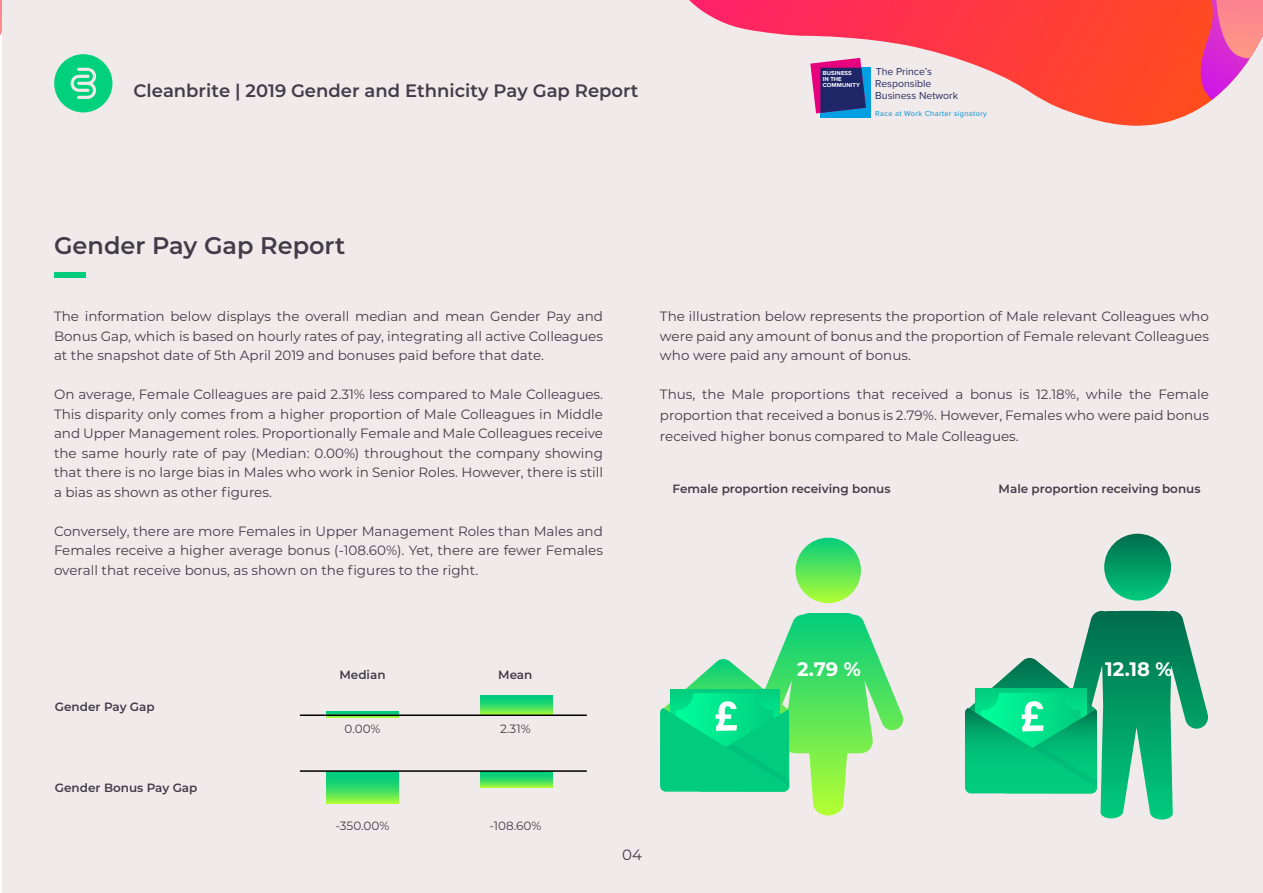
<style>
.page{position:relative;width:1263px;height:893px;background:#fff}
.page>*{position:absolute;margin:0;border:0;box-sizing:border-box;transform-origin:0 0}
.t1{font:600 24px "Montserrat";color:#423c4a}
.t2{font:700 19.5px "Montserrat";color:#fff}
.t3{font:600 18px "Montserrat";color:#423c4a}
.t4{font:15px "Montserrat";color:#423c4a}
.t5{font:13.5px/19.5px "Montserrat";color:#423c4a;text-align:justify}
.t6{font:600 12px "Montserrat";color:#423c4a}
.t7{font:12px "Montserrat";color:#423c4a}
.t8{font:10.5px/11.9px "Proxima Nova";color:#282d62}
.t9{font:500 7.5px "Proxima Nova";letter-spacing:.04em;color:#1d9dd8}
.t10{font:700 6px/12.6px "Proxima Nova";letter-spacing:.01em;color:#fff}
</style>
<div class="page">
<svg style="left:0;top:0;width:2px;height:35px"></svg>
<div style="left:2px;top:0;width:1261px;height:893px;background:#f1eaea"></div>
<svg style="left:689px;top:0;width:523px;height:126px"></svg>
<svg style="left:1144px;top:0;width:119px;height:100px;background:#f5616d"></svg>
<svg style="left:54px;top:54px;width:58px;height:58px"></svg>
<div style="left:54px;top:272px;width:31px;height:6px;background:#01cc7d"></div>
<div style="left:795px;top:538px;width:66px;height:65px;background:linear-gradient(to bottom,#05cd7d,#b3fe37);border-radius:33px"></div>
<svg style="left:660px;top:613px;width:244px;height:202px"></svg>
<div style="left:1104px;top:534px;width:67px;height:67px;background:linear-gradient(to bottom,#006c4c,#05cc7f);border-radius:33px"></div>
<svg style="left:965px;top:610px;width:243px;height:210px"></svg>
<div style="left:327px;top:711px;width:71px;height:6px;background:#08ce79"></div>
<svg style="left:327px;top:772px;width:71px;height:31px;background:#3bdc64"></svg>
<svg style="left:481px;top:772px;width:71px;height:15px"></svg>
<svg style="left:481px;top:695px;width:71px;height:19px"></svg>
<hr style="left:300px;top:714px;width:287px;height:2px;background:#000">
<hr style="left:300px;top:770px;width:287px;height:2px;background:#000">
<div style="left:807px;top:55px;width:69px;height:65px;background:#f1eaea"></div>
<div style="left:820px;top:68px;width:50px;height:50px;background:#009fe3"></div>
<svg style="left:810px;top:58px;width:56px;height:55px"></svg>
<h3 class="t3" style="left:134px;top:78px;width:506px">Cleanbrite | 2019 Gender and Ethnicity Pay Gap Report</h3>
<p class="t10" style="left:823px;top:73px;width:20px">IN THE</p>
<p class="t8" style="left:875px;top:65px;width:84px">The Princeʼs<br>Responsible<br>Business Network</p>
<p class="t9" style="left:875px;top:108px;width:113px">Race at Work Charter signatory</p>
<p class="t10" style="left:823px;top:66px;width:39px">BUSINESS<br>COMMUNITY</p>
<h1 class="t1" style="left:54px;top:228px;width:293px">Gender Pay Gap Report</h1>
<p class="t5" style="left:54px;top:306px;width:550px">The information below displays the overall median and mean Gender Pay and Bonus Gap, which is based on hourly rates of pay, integrating all active Colleagues at the snapshot date of 5th April 2019 and bonuses paid before that date.</p>
<p class="t5" style="left:54px;top:384px;width:551px">On average, Female Colleagues are paid 2.31% less compared to Male Colleagues.<br>This disparity only comes from a higher proportion of Male Colleagues in Middle and Upper Management roles. Proportionally Female and Male Colleagues receive the same hourly rate of pay (Median: 0.00%) throughout the company showing that there is no large bias in Males who work in Senior Roles. However, there is still a bias as shown as other figures.</p>
<p class="t5" style="left:54px;top:521px;width:550px">Conversely, there are more Females in Upper Management Roles than Males and Females receive a higher average bonus (-108.60%). Yet, there are fewer Females overall that receive bonus, as shown on the figures to the right.</p>
<p class="t5" style="left:660px;top:306px;width:550px">The illustration below represents the proportion of Male relevant Colleagues who were paid any amount of bonus and the proportion of Female relevant Colleagues who were paid any amount of bonus.</p>
<p class="t5" style="left:660px;top:384px;width:550px;line-height:21px">Thus, the Male proportions that received a bonus is 12.18%, while the Female proportion that received a bonus is 2.79%. However, Females who were paid bonus received higher bonus compared to Male Colleagues.</p>
<p class="t6" style="left:672px;top:480px;width:220px">Female proportion receiving bonus</p>
<p class="t6" style="left:999px;top:480px;width:203px">Male proportion receiving bonus</p>
<p class="t6" style="left:55px;top:698px;width:101px">Gender Pay Gap</p>
<p class="t6" style="left:55px;top:779px;width:144px">Gender Bonus Pay Gap</p>
<p class="t6" style="left:339px;top:666px;width:48px">Median</p>
<p class="t6" style="left:498px;top:666px;width:36px">Mean</p>
<p class="t7" style="left:344px;top:720px;width:38px">0.00%</p>
<p class="t7" style="left:500px;top:720px;width:32px">2.31%</p>
<p class="t7" style="left:336px;top:818px;width:55px">-350.00%</p>
<p class="t7" style="left:489px;top:818px;width:54px">-108.60%</p>
<p class="t4" style="left:622px;top:844px;width:21px">04</p>
<h2 class="t2" style="left:797px;top:655px;width:65px">2.79 %</h2>
<h2 class="t2" style="left:1105px;top:655px;width:69px">12.18 %</h2>
</div>
